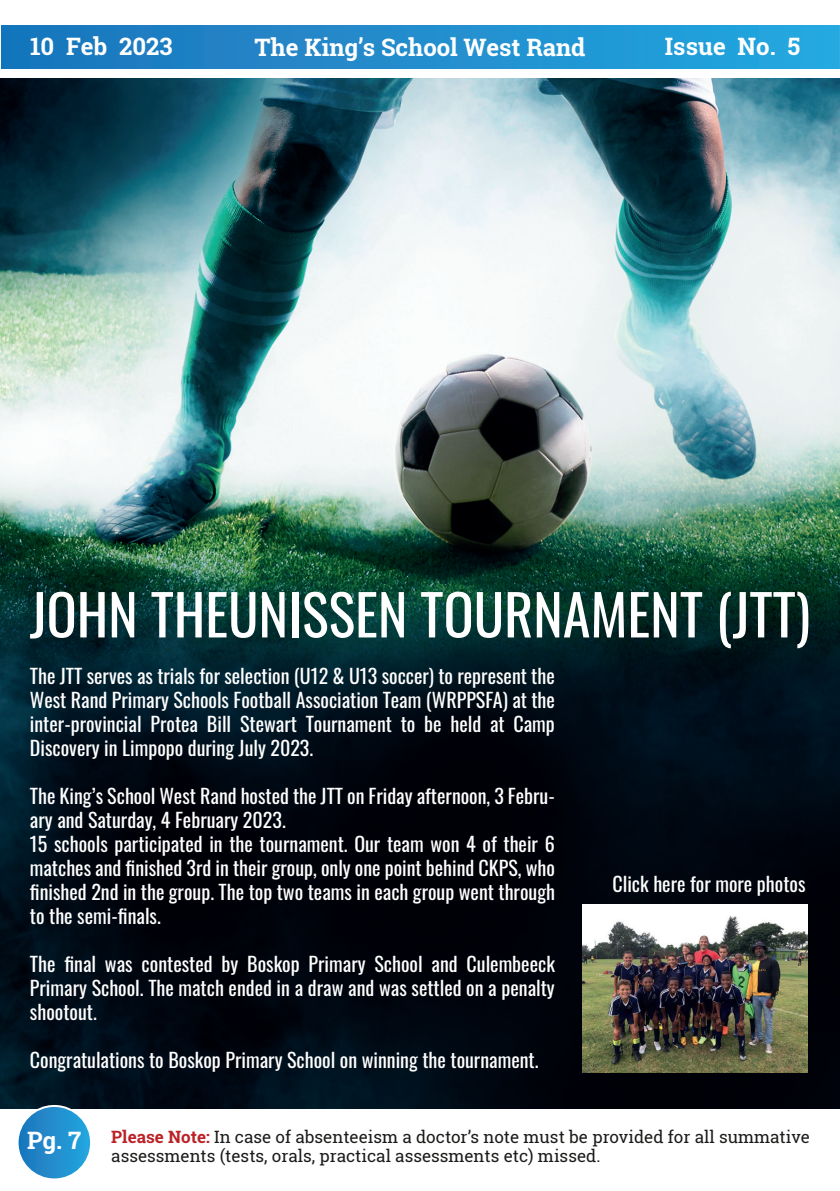
<style>
.page{position:relative;width:840px;height:1191px;background:#fff}
.page>*{position:absolute;margin:0;border:0;box-sizing:border-box;transform-origin:0 0}
.t1{font:56px "Oswald";color:#fff}
.t2{font:700 24px "Roboto Slab";color:#fff}
.t3{font:20px/24px "Oswald";color:#fff;text-align:justify}
.t4{font:17px/18.4px "Roboto Slab";color:#1a1c19}
.s1{font-weight:700;color:#bb2227}
</style>
<div class="page">
<img style="left:0;top:78px;width:839px;height:1030px">
<svg style="left:1px;top:25px;width:838px;height:44px;background:#208ecd"></svg>
<svg style="left:18px;top:1106px;width:73px;height:73px;background:#2790ce"></svg>
<div style="left:17px;top:1105px;width:75px;height:75px;border:2px solid #fff;border-radius:50%"></div>
<img style="left:582px;top:904px;width:224px;height:168px">
<p class="t2" style="left:30px;top:30px;width:144px">10 Feb 2023</p>
<p class="t2" style="left:254px;top:31px;width:332px">The King’s School West Rand</p>
<p class="t2" style="left:664px;top:30px;width:137px">Issue No. 5</p>
<h1 class="t1" style="left:30px;top:565px;width:781px">JOHN THEUNISSEN TOURNAMENT (JTT)</h1>
<p class="t3" style="left:30px;top:662px;width:526px">The JTT serves as trials for selection (U12 &amp; U13 soccer) to represent the West Rand Primary Schools Football Association Team (WRPPSFA) at the inter-provincial Protea Bill Stewart Tournament to be held at Camp Discovery in Limpopo during July 2023.</p>
<p class="t3" style="left:30px;top:782px;width:526px;text-align:left">The King’s School West Rand hosted the JTT on Friday afternoon, 3 Febru&shy;ary and Saturday, 4 February 2023.<br>15 schools participated in the tournament. Our team won 4 of their 6 matches and finished 3rd in their group, only one point behind CKPS, who finished 2nd in the group. The top two teams in each group went through to the semi-finals.</p>
<p class="t3" style="left:30px;top:950px;width:526px">The final was contested by Boskop Primary School and Culembeeck Primary School. The match ended in a draw and was settled on a penalty shootout.</p>
<p class="t3" style="left:30px;top:1046px;width:509px">Congratulations to Boskop Primary School on winning the tournament.</p>
<p class="t3" style="left:612px;top:869px;width:194px">Click here for more photos</p>
<p class="t2" style="left:27px;top:1124px;width:56px">Pg. 7</p>
<p class="t4" style="left:111px;top:1127px;width:699px"><span class="s1">Please Note:</span> In case of absenteeism a doctor’s note must be provided for all summative assessments (tests, orals, practical assessments etc) missed.</p>
</div>
